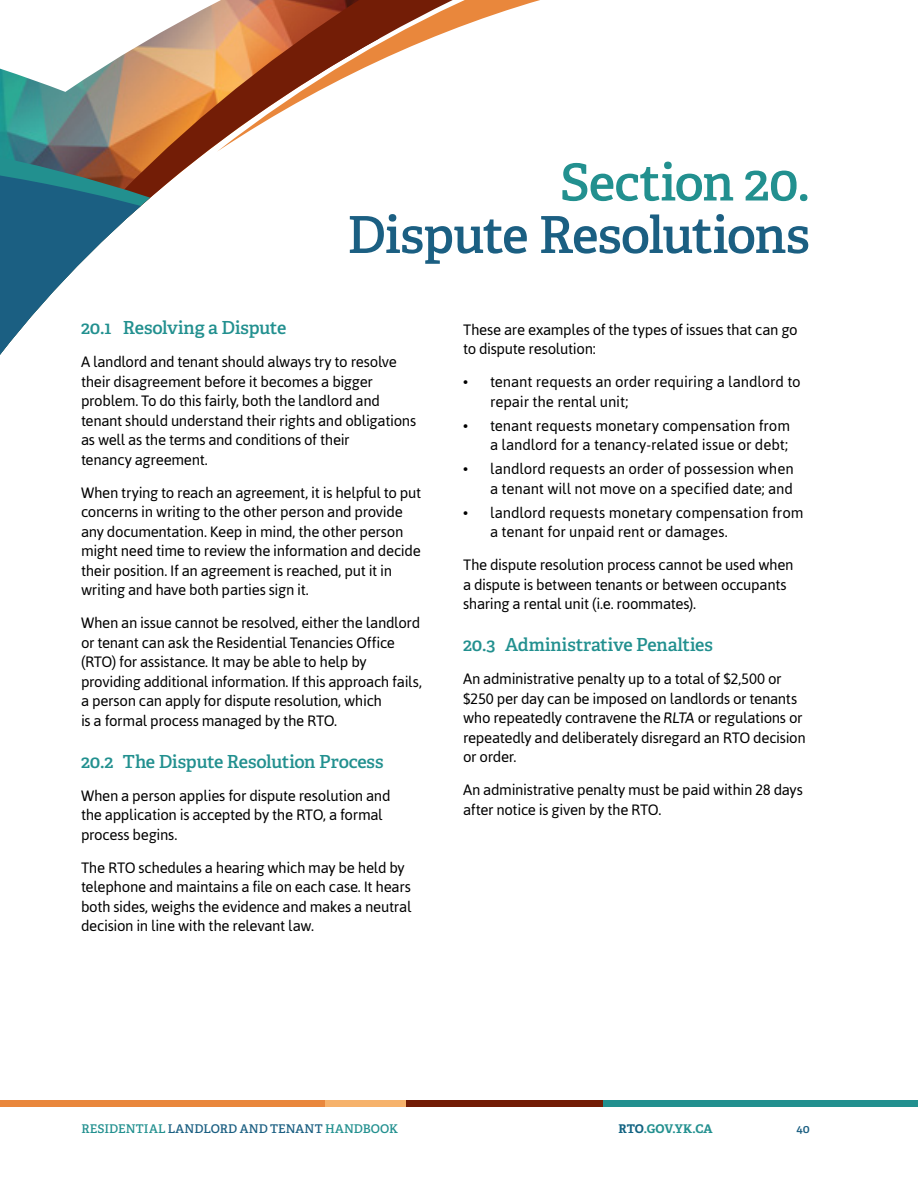
<style>
.page{position:relative;width:918px;height:1188px;background:#fff}
.page>*{position:absolute;margin:0;border:0;box-sizing:border-box;transform-origin:0 0}
.t1{font:600 51px "Adelle";letter-spacing:-.025em;color:#1b5f82}
.t2{font:600 51px "Adelle";letter-spacing:-.015em;color:#22908f}
.t3{font:600 18px "Adelle";letter-spacing:-.01em;color:#22908f}
.t4{font:15px/19.5px "Asap";letter-spacing:-.02em;color:#000}
.t5{font:600 12px "Adelle";letter-spacing:.005em;color:#22908f}
.t6{font:700 12px "Adelle";letter-spacing:.005em;color:#22908f}
.t7{font:600 12px "Adelle";color:#1b5f82}
.s1{font-style:italic}
.s2{color:#1b5f82}
.s3{color:#126382}
</style>
<div class="page">
<div style="left:0;top:1101px;width:327px;height:6px;background:#e9873c"></div>
<div style="left:406px;top:1101px;width:198px;height:6px;background:#731d06"></div>
<div style="left:325px;top:1101px;width:80px;height:6px;background:#f6b26b"></div>
<div style="left:604px;top:1101px;width:314px;height:6px;background:#22908f"></div>
<svg style="left:0;top:2px;width:217px;height:121px"></svg>
<svg style="left:0;top:123px;width:217px;height:31px;background:#84725a"></svg>
<svg style="left:0;top:154px;width:204px;height:201px"></svg>
<svg style="left:217px;top:0;width:323px;height:151px"></svg>
<h1 class="t2" style="left:560px;top:151px;width:252px">Section 20.</h1>
<h1 class="t1" style="left:347px;top:203px;width:464px">Dispute Resolutions</h1>
<p class="t3" style="left:81px;top:317px;width:207px">20.1 Resolving a Dispute</p>
<p class="t4" style="left:81px;top:352px;width:337px">A landlord and tenant should always try to resolve their disagreement before it becomes a bigger problem. To do this fairly, both the landlord and tenant should understand their rights and obligations as well as the terms and conditions of their<br>tenancy agreement.</p>
<p class="t4" style="left:81px;top:482px;width:342px">When trying to reach an agreement, it is helpful to put concerns in writing to the other person and provide any documentation. Keep in mind, the other person might need time to review the information and decide their position. If an agreement is reached, put it in writing and have both parties sign it.</p>
<p class="t4" style="left:81px;top:613px;width:343px">When an issue cannot be resolved, either the landlord or tenant can ask the Residential Tenancies Office (RTO) for assistance. It may be able to help by providing additional information. If this approach fails, a person can apply for dispute resolution, which<br>is a formal process managed by the RTO.</p>
<p class="t3" style="left:81px;top:750px;width:304px">20.2 The Dispute Resolution Process</p>
<p class="t4" style="left:81px;top:785px;width:311px">When a person applies for dispute resolution and the application is accepted by the RTO, a formal process begins.</p>
<p class="t4" style="left:81px;top:857px;width:332px">The RTO schedules a hearing which may be held by telephone and maintains a file on each case. It hears both sides, weighs the evidence and makes a neutral decision in line with the relevant law.</p>
<p class="t4" style="left:463px;top:319px;width:336px">These are examples of the types of issues that can go to dispute resolution:</p>
<p class="t4" style="left:490px;top:372px;width:312px;text-indent:-27px">• tenant requests an order requiring a landlord to repair the rental unit;</p>
<p class="t4" style="left:463px;top:415px;width:329px;text-align:right">• tenant requests monetary compensation from a landlord for a tenancy-related issue or debt;</p>
<p class="t4" style="left:463px;top:459px;width:332px;text-align:right">• landlord requests an order of possession when a tenant will not move on a specified date; and</p>
<p class="t4" style="left:490px;top:502px;width:315px;text-indent:-27px">• landlord requests monetary compensation from a tenant for unpaid rent or damages.</p>
<p class="t4" style="left:463px;top:555px;width:332px">The dispute resolution process cannot be used when a dispute is between tenants or between occupants sharing a rental unit (i.e. roommates).</p>
<p class="t3" style="left:463px;top:634px;width:251px">20.3 Administrative Penalties</p>
<p class="t4" style="left:463px;top:669px;width:344px">An administrative penalty up to a total of $2,500 or $250 per day can be imposed on landlords or tenants who repeatedly contravene the <span class="s1">RLTA</span> or regulations or repeatedly and deliberately disregard an RTO decision or order.</p>
<p class="t4" style="left:463px;top:780px;width:341px">An administrative penalty must be paid within 28 days after notice is given by the RTO.</p>
<p class="t5" style="left:82px;top:1121px;width:318px">RESIDENTIAL <span class="s2">LANDLORD AND TENANT</span> HANDBOOK</p>
<p class="t6" style="left:619px;top:1120px;width:96px"><span class="s3">RTO</span>.GOV.YK.CA</p>
<p class="t7" style="left:796px;top:1121px;width:15px">40</p>
</div>
